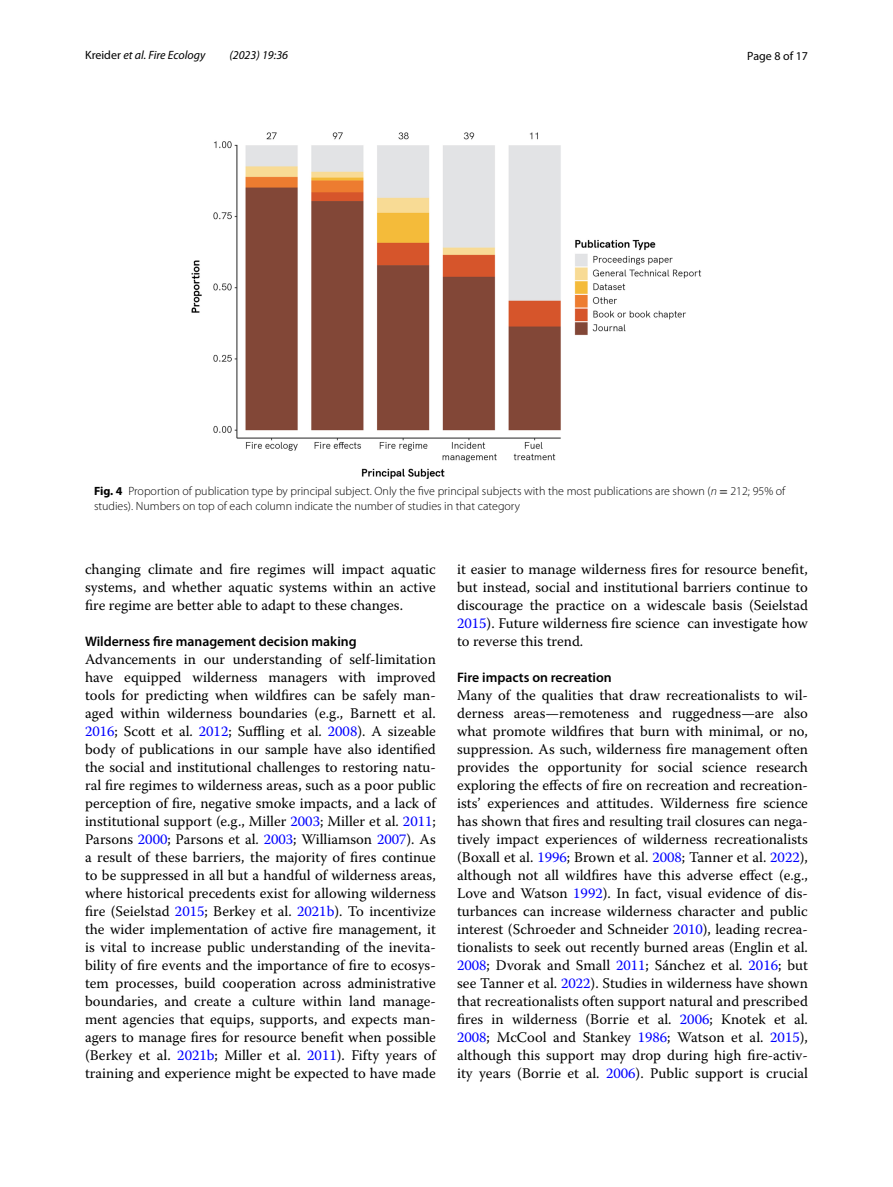
<style>
.page{position:relative;width:893px;height:1187px;background:#fff}
.page>*{position:absolute;margin:0;border:0;box-sizing:border-box;transform-origin:0 0}
.t1{font:14.7px/18px "Warnock Pro";color:#000;text-align:justify}
.t2{font:600 13.8px "Myriad Pro";color:#000}
.t3{font:300 12px/15px "Myriad Pro";color:#000}
.t4{font:italic 12px "Myriad Pro";color:#000}
.t5{font:12px "Myriad Pro";color:#000}
.s1{font-style:normal}
.s2{font-weight:700}
.s3{font-style:italic}
.s4{font-family:"STIX";font-weight:400}
.s5{color:#00f}
</style>
<div class="page">
<img style="left:191px;top:133px;width:510px;height:346px">
<p class="t4" style="left:85px;top:48px;width:122px"><span class="s1">Kreider</span> et al. Fire Ecology</p>
<p class="t4" style="left:229px;top:48px;width:60px">(2023) 19:36</p>
<p class="t5" style="left:747px;top:48px;width:62px">Page 8 of 17</p>
<p class="t3" style="left:94px;top:483px;width:693px"><span class="s2">Fig. 4</span> Proportion of publication type by principal subject. Only the five principal subjects with the most publications are shown (<span class="s3">n</span> <span class="s4">=</span> 212; 95% of studies). Numbers on top of each column indicate the number of studies in that category</p>
<p class="t1" style="left:85px;top:560px;width:352px">changing climate and fire regimes will impact aquatic systems, and whether aquatic systems within an active fire regime are better able to adapt to these changes.</p>
<p class="t2" style="left:85px;top:632px;width:273px">Wilderness fire management decision making</p>
<p class="t1" style="left:85px;top:650px;width:352px">Advancements in our understanding of self-limitation have equipped wilderness managers with improved tools for predicting when wildfires can be safely man&shy;aged within wilderness boundaries (e.g., Barnett et al.<br><span class="s5">2016</span>; Scott et al. <span class="s5">2012</span>; Suffling et al. <span class="s5">2008</span>). A sizeable body of publications in our sample have also identified the social and institutional challenges to restoring natu&shy;ral fire regimes to wilderness areas, such as a poor public perception of fire, negative smoke impacts, and a lack of institutional support (e.g., Miller <span class="s5">2003</span>; Miller et al. <span class="s5">2011</span>; Parsons <span class="s5">2000</span>; Parsons et al. <span class="s5">2003</span>; Williamson <span class="s5">2007</span>). As a result of these barriers, the majority of fires continue to be suppressed in all but a handful of wilderness areas, where historical precedents exist for allowing wilderness fire (Seielstad <span class="s5">2015</span>; Berkey et al. <span class="s5">2021b</span>). To incentivize the wider implementation of active fire management, it is vital to increase public understanding of the inevita&shy;bility of fire events and the importance of fire to ecosys&shy;tem processes, build cooperation across administrative boundaries, and create a culture within land manage&shy;ment agencies that equips, supports, and expects man&shy;agers to manage fires for resource benefit when possible (Berkey et al. <span class="s5">2021b</span>; Miller et al. <span class="s5">2011</span>). Fifty years of training and experience might be expected to have made</p>
<p class="t1" style="left:457px;top:560px;width:352px">it easier to manage wilderness fires for resource benefit, but instead, social and institutional barriers continue to discourage the practice on a widescale basis (Seielstad <span class="s5">2015</span>). Future wilderness fire science can investigate how to reverse this trend.</p>
<p class="t2" style="left:457px;top:668px;width:156px">Fire impacts on recreation</p>
<p class="t1" style="left:457px;top:686px;width:352px">Many of the qualities that draw recreationalists to wil&shy;derness areas—remoteness and ruggedness—are also what promote wildfires that burn with minimal, or no, suppression. As such, wilderness fire management often provides the opportunity for social science research exploring the effects of fire on recreation and recreation&shy;ists’ experiences and attitudes. Wilderness fire science has shown that fires and resulting trail closures can nega&shy;tively impact experiences of wilderness recreationalists (Boxall et al. <span class="s5">1996</span>; Brown et al. <span class="s5">2008</span>; Tanner et al. <span class="s5">2022</span>), although not all wildfires have this adverse effect (e.g., Love and Watson <span class="s5">1992</span>). In fact, visual evidence of dis&shy;turbances can increase wilderness character and public interest (Schroeder and Schneider <span class="s5">2010</span>), leading recrea&shy;tionalists to seek out recently burned areas (Englin et al.<br><span class="s5">2008</span>; Dvorak and Small <span class="s5">2011</span>; Sánchez et al. <span class="s5">2016</span>; but see Tanner et al. <span class="s5">2022</span>). Studies in wilderness have shown that recreationalists often support natural and prescribed fires in wilderness (Borrie et al. <span class="s5">2006</span>; Knotek et al.<br><span class="s5">2008</span>; McCool and Stankey <span class="s5">1986</span>; Watson et al. <span class="s5">2015</span>), although this support may drop during high fire-activ&shy;ity years (Borrie et al. <span class="s5">2006</span>). Public support is crucial</p>
</div>
